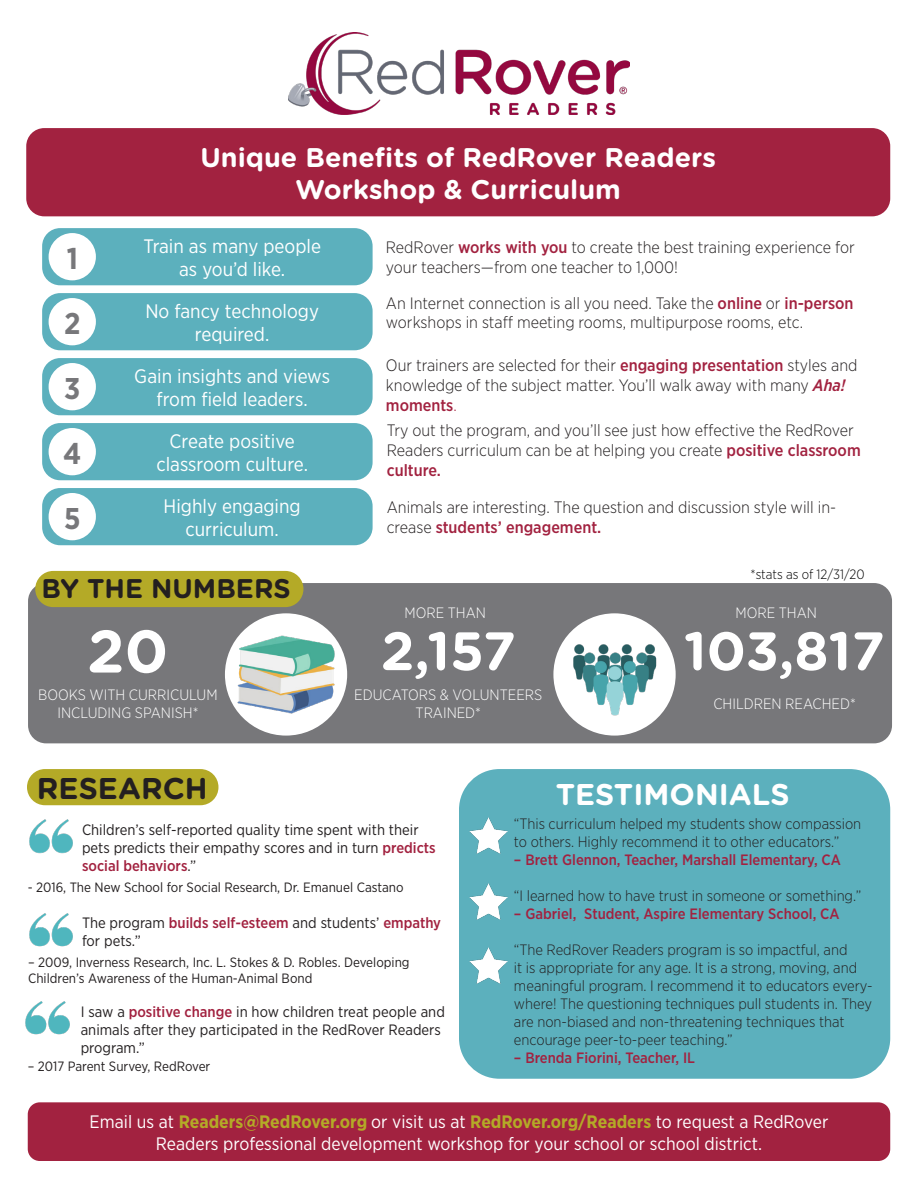
<style>
.page{position:relative;width:918px;height:1188px;background:#fff}
.page>*{position:absolute;margin:0;border:0;box-sizing:border-box;transform-origin:0 0}
.t1{font:700 60px "Gotham Rounded";color:#fff}
.t2{font:700 54px "Gotham Rounded";color:#fff}
.t3{font:700 30px "Gotham Rounded";color:#fff}
.t4{font:700 30px "Gotham Rounded";color:#231f20}
.t5{font:700 30px "Gotham Narrow";color:#77777a}
.t6{font:700 27px "Gotham Rounded";color:#fff}
.t7{font:700 27px "Gotham Rounded";color:#231f20}
.t8{font:19.5px "Gotham Narrow";color:#fff}
.t9{font:18px/21.6px "Gotham Narrow";color:#fff;text-align:center}
.t10{font:300 16.5px/19.8px "Gotham Narrow";color:#231f20}
.t11{font:300 15px/18px "Gotham Narrow";color:#231f20}
.t12{font:15px/18px "Gotham Narrow";color:#231f20}
.t13{font:500 15px "Gotham Narrow";color:#a22240}
.t14{font:300 15px/18px "Gotham Narrow";color:#fff;text-align:center}
.t15{font:13.5px/16.2px "Gotham Narrow";color:#231f20}
.t16{font:300 13.5px "Gotham Narrow";color:#000}
.s1{font-weight:500;color:#a22240}
.s2{font-weight:500;font-style:italic;color:#a22240}
.s3{color:#a22240}
.s4{font-weight:700;color:#b4aa27}
</style>
<div class="page">
<img style="left:289px;top:32px;width:340px;height:83px">
<div style="left:26px;top:128px;width:864px;height:88px;background:#a22240;border-radius:18px"></div>
<div style="left:42px;top:228px;width:331px;height:57px;background:#5cb0bd;border-radius:18px"></div>
<div style="left:42px;top:293px;width:331px;height:57px;background:#5cb0bd;border-radius:18px"></div>
<div style="left:42px;top:358px;width:331px;height:57px;background:#5cb0bd;border-radius:18px"></div>
<div style="left:42px;top:423px;width:331px;height:57px;background:#5cb0bd;border-radius:18px"></div>
<div style="left:42px;top:488px;width:331px;height:57px;background:#5cb0bd;border-radius:18px"></div>
<div style="left:28px;top:583px;width:864px;height:160px;background:#77777a;border-radius:18px"></div>
<div style="left:459px;top:769px;width:431px;height:310px;background:#5cb0bd;border-radius:40px"></div>
<div style="left:49px;top:233px;width:47px;height:47px;background:#fff;border-radius:50%"></div>
<div style="left:49px;top:298px;width:47px;height:47px;background:#fff;border-radius:50%"></div>
<div style="left:49px;top:363px;width:47px;height:47px;background:#fff;border-radius:50%"></div>
<div style="left:49px;top:428px;width:47px;height:47px;background:#fff;border-radius:50%"></div>
<div style="left:49px;top:493px;width:47px;height:47px;background:#fff;border-radius:50%"></div>
<div style="left:28px;top:1102px;width:862px;height:59px;background:#a22240;border-radius:12px"></div>
<div style="left:35px;top:571px;width:268px;height:36px;background:#b4aa27;border-radius:18px"></div>
<div style="left:27px;top:769px;width:191px;height:36px;background:#b4aa27;border-radius:18px"></div>
<div style="left:225px;top:613px;width:122px;height:123px;background:#fff;border-radius:50%"></div>
<div style="left:553px;top:613px;width:123px;height:123px;background:#fff;border-radius:50%"></div>
<img style="left:236px;top:625px;width:100px;height:99px">
<img style="left:564px;top:627px;width:107px;height:105px">
<img style="left:470px;top:817px;width:38px;height:36px">
<img style="left:470px;top:883px;width:38px;height:36px">
<img style="left:470px;top:947px;width:38px;height:36px">
<img style="left:29px;top:819px;width:44px;height:35px">
<img style="left:29px;top:913px;width:44px;height:34px">
<img style="left:25px;top:1001px;width:45px;height:34px">
<p class="t5" style="left:67px;top:239px;width:13px">1</p>
<p class="t5" style="left:64px;top:304px;width:18px">2</p>
<p class="t5" style="left:64px;top:369px;width:18px">3</p>
<p class="t5" style="left:63px;top:434px;width:20px">4</p>
<p class="t5" style="left:64px;top:499px;width:18px">5</p>
<p class="t6" style="left:200px;top:137px;width:517px">Unique Benefits of RedRover Readers</p>
<p class="t6" style="left:296px;top:170px;width:327px">Workshop &amp; Curriculum</p>
<p class="t8" style="left:143px;top:234px;width:179px">Train as many people</p>
<p class="t8" style="left:179px;top:257px;width:108px">as you’d like.</p>
<p class="t8" style="left:145px;top:299px;width:175px">No fancy technology</p>
<p class="t8" style="left:195px;top:322px;width:76px">required.</p>
<p class="t8" style="left:134px;top:364px;width:197px">Gain insights and views</p>
<p class="t8" style="left:157px;top:387px;width:153px">from field leaders.</p>
<p class="t8" style="left:170px;top:429px;width:127px">Create positive</p>
<p class="t8" style="left:156px;top:452px;width:153px">classroom culture.</p>
<p class="t8" style="left:164px;top:494px;width:139px">Highly engaging</p>
<p class="t8" style="left:186px;top:517px;width:95px">curriculum.</p>
<p class="t10" style="left:386px;top:237px;width:470px">RedRover <span class="s1">works with you</span> to create the best training experience for your teachers—from one teacher to 1,000!</p>
<p class="t10" style="left:386px;top:292px;width:469px">An Internet connection is all you need. Take the <span class="s1">online</span> or <span class="s1">in-person </span>workshops in staff meeting rooms, multipurpose rooms, etc.</p>
<p class="t10" style="left:386px;top:355px;width:473px">Our trainers are selected for their <span class="s1">engaging presentation</span> styles and knowledge of the subject matter. You’ll walk away with many <span class="s2">Aha! </span><span class="s1">moments</span><span class="s3">.</span></p>
<p class="t10" style="left:387px;top:420px;width:476px">Try out the program, and you’ll see just how effective the RedRover<br>Readers curriculum can be at helping you create <span class="s1">positive classroom culture.</span></p>
<p class="t10" style="left:387px;top:497px;width:451px">Animals are interesting. The question and discussion style will in&shy;crease <span class="s1">students’ engagement.</span></p>
<p class="t7" style="left:42px;top:569px;width:251px">BY THE NUMBERS</p>
<p class="t1" style="left:87px;top:607px;width:83px">20</p>
<p class="t14" style="left:38px;top:685px;width:181px">BOOKS WITH CURRICULUM<br>INCLUDING SPANISH*</p>
<p class="t4" style="left:37px;top:766px;width:172px">RESEARCH</p>
<p class="t16" style="left:751px;top:566px;width:116px">*stats as of 12/31/20</p>
<p class="t14" style="left:405px;top:603px;width:83px">MORE THAN</p>
<p class="t14" style="left:736px;top:603px;width:83px">MORE THAN</p>
<p class="t2" style="left:381px;top:611px;width:136px">2,157</p>
<p class="t14" style="left:354px;top:685px;width:190px">EDUCATORS &amp; VOLUNTEERS<br>TRAINED*</p>
<p class="t2" style="left:684px;top:611px;width:202px">103,817</p>
<p class="t14" style="left:713px;top:694px;width:144px">CHILDREN REACHED*</p>
<p class="t3" style="left:556px;top:773px;width:235px">TESTIMONIALS</p>
<p class="t12" style="left:82px;top:821px;width:355px">Children’s self-reported quality time spent with their pets predicts their empathy scores and in turn <span class="s1">predicts social behaviors</span>.”</p>
<p class="t15" style="left:28px;top:878px;width:378px">- 2016, The New School for Social Research, Dr. Emanuel Castano</p>
<p class="t12" style="left:82px;top:914px;width:361px">The program <span class="s1">builds self-esteem</span> and students’ <span class="s1">empathy </span>for pets.”</p>
<p class="t15" style="left:28px;top:954px;width:383px">– 2009, Inverness Research, Inc. L. Stokes &amp; D. Robles. Developing<br>Children’s Awareness of the Human-Animal Bond</p>
<p class="t12" style="left:81px;top:1002px;width:366px">I saw a <span class="s1">positive change</span> in how children treat people and animals after they participated in the RedRover Readers program.”</p>
<p class="t15" style="left:28px;top:1058px;width:184px">– 2017 Parent Survey, RedRover</p>
<p class="t11" style="left:514px;top:815px;width:349px">“This curriculum helped my students show compassion to others. Highly recommend it to other educators.”</p>
<p class="t13" style="left:514px;top:851px;width:329px">– Brett Glennon, Teacher, Marshall Elementary, CA</p>
<p class="t11" style="left:514px;top:887px;width:349px">“I learned how to have trust in someone or something.”</p>
<p class="t13" style="left:514px;top:905px;width:327px">– Gabriel, Student, Aspire Elementary School, CA</p>
<p class="t11" style="left:514px;top:941px;width:360px">“The RedRover Readers program is so impactful, and<br>it is appropriate for any age. It is a strong, moving, and meaningful program. I recommend it to educators every&shy;where! The questioning techniques pull students in. They are non-biased and non-threatening techniques that encourage peer-to-peer teaching.”</p>
<p class="t13" style="left:514px;top:1049px;width:183px">– Brenda Fiorini, Teacher, IL</p>
<p class="t9" style="left:90px;top:1111px;width:740px">Email us at <span class="s4">Readers@RedRover.org</span> or visit us at <span class="s4">RedRover.org/Readers</span> to request a RedRover<br>Readers professional development workshop for your school or school district.</p>
</div>
